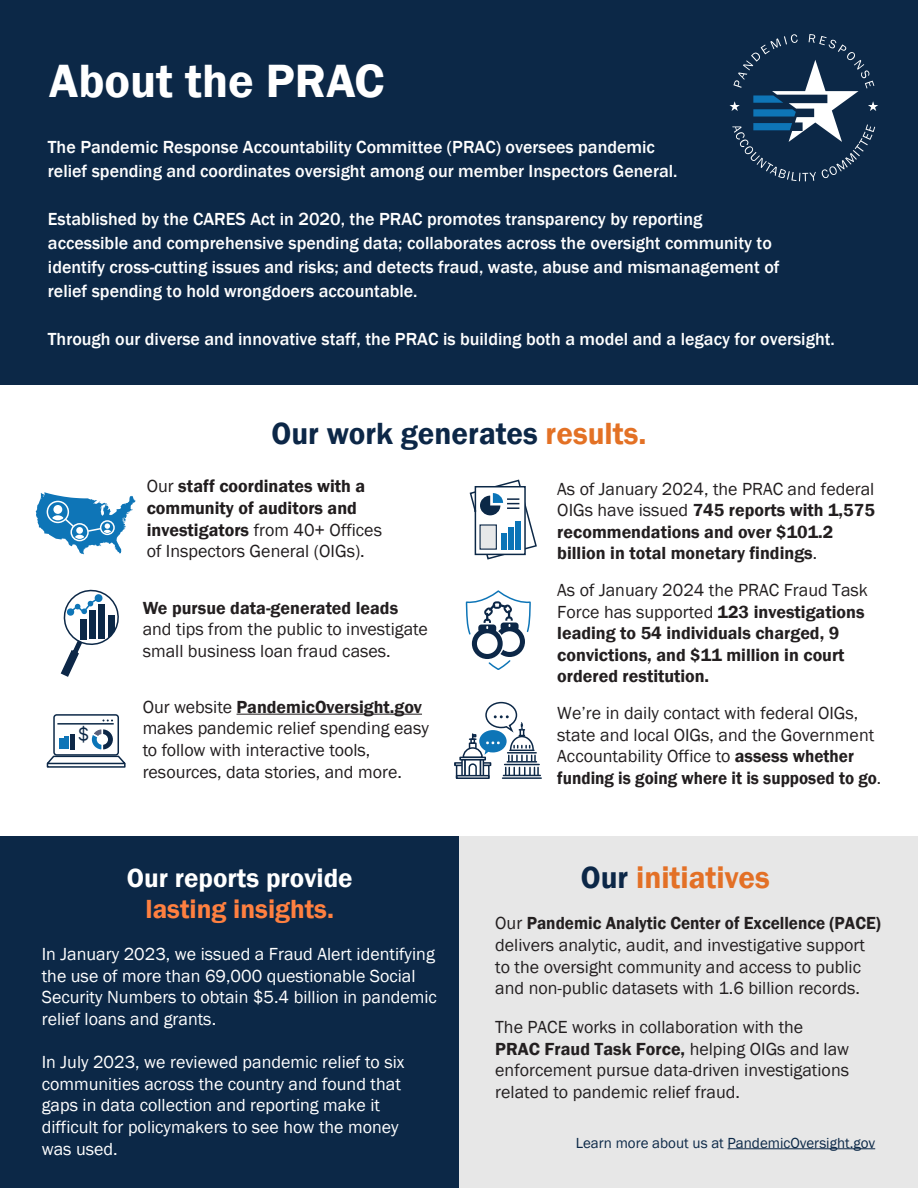
<style>
.page{position:relative;width:918px;height:1188px;background:#fff}
.page>*{position:absolute;margin:0;border:0;box-sizing:border-box;transform-origin:0 0}
.t1{font:600 48px "Franklin Gothic";color:#fff}
.t2{font:600 31.5px "Franklin Gothic";color:#0c2747}
.t3{font:600 31.5px "Franklin Gothic";color:#e37026}
.t4{font:600 27px/31.5px "Franklin Gothic";color:#fff;text-align:center}
.t5{font:20.25px "Franklin Gothic";color:#0c2847}
.t6{font:18px/21.6px "Franklin Gothic";color:#231f20}
.t7{font:500 18px/24px "Franklin Gothic";color:#fff}
.t8{font:18px/21.6px "Franklin Gothic";color:#fff}
.t9{font:600 18px/21.6px "Franklin Gothic";color:#231f20}
.t10{font:18px/21.6px "Franklin Gothic";color:#211d1e}
.t11{font:600 18px/21.6px "Franklin Gothic";color:#211d1e}
.t12{font:15px "Franklin Gothic";color:#0b2847}
.s1{color:#e37125}
.s2{font-weight:400}
.s3{font-weight:600}
.s4{font-weight:600;color:#231f20}
.s5{color:#ff8040}
.s6{color:#0c2747}
</style>
<div class="page">
<div style="left:459px;top:837px;width:459px;height:351px;background:#e7e7e7"></div>
<div style="left:0;top:0;width:918px;height:384px;background:#0c2847"></div>
<div style="left:0;top:837px;width:459px;height:351px;background:#0c2847"></div>
<div style="left:53px;top:714px;width:66px;height:42px;border:2px solid #0c2847;border-radius:3px"></div>
<div style="left:47px;top:763px;width:79px;height:5px;border:2px solid #0c2847"></div>
<svg style="left:46px;top:719px;width:80px;height:47px"></svg>
<div style="left:97px;top:734px;width:11px;height:11px;background:#fff;border-radius:50%"></div>
<hr style="left:237px;top:714px;width:185px;height:1px;background:#231f20">
<hr style="left:728px;top:1148px;width:147px;height:1px;background:#0b2847">
<svg style="left:730px;top:34px;width:148px;height:147px"></svg>
<svg style="left:469px;top:479px;width:68px;height:81px"></svg>
<svg style="left:465px;top:590px;width:66px;height:80px"></svg>
<hr style="left:503px;top:777px;width:38px;height:2px;background:#0c2847">
<hr style="left:503px;top:775px;width:37px;height:1px;background:#0c2847">
<div style="left:456px;top:765px;width:34px;height:14px;background:#fff;border:2px solid #0c2747"></div>
<svg style="left:454px;top:762px;width:7px;height:4px"></svg>
<svg style="left:462px;top:701px;width:77px;height:76px"></svg>
<svg style="left:461px;top:760px;width:5px;height:15px"></svg>
<svg style="left:480px;top:760px;width:4px;height:15px"></svg>
<svg style="left:456px;top:775px;width:34px;height:4px"></svg>
<div style="left:459px;top:757px;width:27px;height:3px;background:#fff;border:2px solid #0c2747"></div>
<svg style="left:35px;top:492px;width:101px;height:63px"></svg>
<svg style="left:60px;top:589px;width:59px;height:88px"></svg>
<div style="left:108px;top:615px;width:6px;height:24px;background:#0b2847"></div>
<div style="left:99px;top:605px;width:6px;height:34px;background:#0b2847"></div>
<div style="left:90px;top:611px;width:6px;height:28px;background:#0b2847"></div>
<div style="left:80px;top:619px;width:7px;height:20px;background:#0b2847"></div>
<p class="t1" style="left:49px;top:51px;width:337px">About the PRAC</p>
<p class="t7" style="left:48px;top:135px;width:631px">The Pandemic Response Accountability Committee (PRAC) oversees pandemic relief spending and coordinates oversight among our member Inspectors General.</p>
<p class="t7" style="left:48px;top:207px;width:733px">Established by the CARES Act in 2020, the PRAC promotes transparency by reporting accessible and comprehensive spending data; collaborates across the oversight community to identify cross-cutting issues and risks; and detects fraud, waste, abuse and mismanagement of relief spending to hold wrongdoers accountable.</p>
<p class="t7" style="left:48px;top:327px;width:788px">Through our diverse and innovative staff, the PRAC is building both a model and a legacy for oversight.</p>
<p class="t5" style="left:78px;top:722px;width:13px">$</p>
<h2 class="t2" style="left:272px;top:414px;width:376px">Our work generates <span class="s1">results.</span></h2>
<p class="t11" style="left:147px;top:476px;width:237px"><span class="s2">Our</span> staff coordinates with a community of auditors and investigators <span class="s2">from 40+ Offices of Inspectors General (OIGs).</span></p>
<p class="t6" style="left:143px;top:597px;width:287px"><span class="s3">We pursue data-generated leads </span>and tips from the public to investigate small business loan fraud cases.</p>
<p class="t10" style="left:143px;top:696px;width:288px">Our website <span class="s4">PandemicOversight.gov </span>makes pandemic relief spending easy to follow with interactive tools, resources, data stories, and more.</p>
<p class="t9" style="left:557px;top:478px;width:319px"><span class="s2">As of January 2024, the PRAC and federal OIGs have issued</span> 745 reports with 1,575 recommendations and over $101.2 billion in total monetary findings<span class="s2">.</span></p>
<p class="t9" style="left:557px;top:579px;width:312px"><span class="s2">As of January 2024 the PRAC Fraud Task Force has supported</span> 123 investigations leading to 54 individuals charged, 9 convictions, and $11 million in court ordered restitution.</p>
<p class="t6" style="left:557px;top:703px;width:325px">We’re in daily contact with federal OIGs, state and local OIGs, and the Government Accountability Office to <span class="s3">assess whether funding is going where it is supposed to go</span>.</p>
<p class="t4" style="left:127px;top:862px;width:227px">Our reports provide <span class="s5">lasting insights.</span></p>
<p class="t8" style="left:42px;top:944px;width:397px">In January 2023, we issued a Fraud Alert identifying the use of more than 69,000 questionable Social Security Numbers to obtain $5.4 billion in pandemic relief loans and grants.</p>
<p class="t8" style="left:42px;top:1052px;width:364px">In July 2023, we reviewed pandemic relief to six communities across the country and found that gaps in data collection and reporting make it difficult for policymakers to see how the money was used.</p>
<h2 class="t3" style="left:581px;top:858px;width:190px"><span class="s6">Our</span> initiatives</h2>
<p class="t6" style="left:495px;top:913px;width:387px">Our <span class="s3">Pandemic Analytic Center of Excellence (PACE) </span>delivers analytic, audit, and investigative support to the oversight community and access to public and non-public datasets with 1.6 billion records.</p>
<p class="t6" style="left:495px;top:1017px;width:356px">The PACE works in collaboration with the <span class="s3">PRAC Fraud Task Force,</span> helping OIGs and law enforcement pursue data-driven investigations related to pandemic relief fraud.</p>
<p class="t12" style="left:576px;top:1133px;width:301px">Learn more about us at PandemicOversight.gov</p>
</div>
